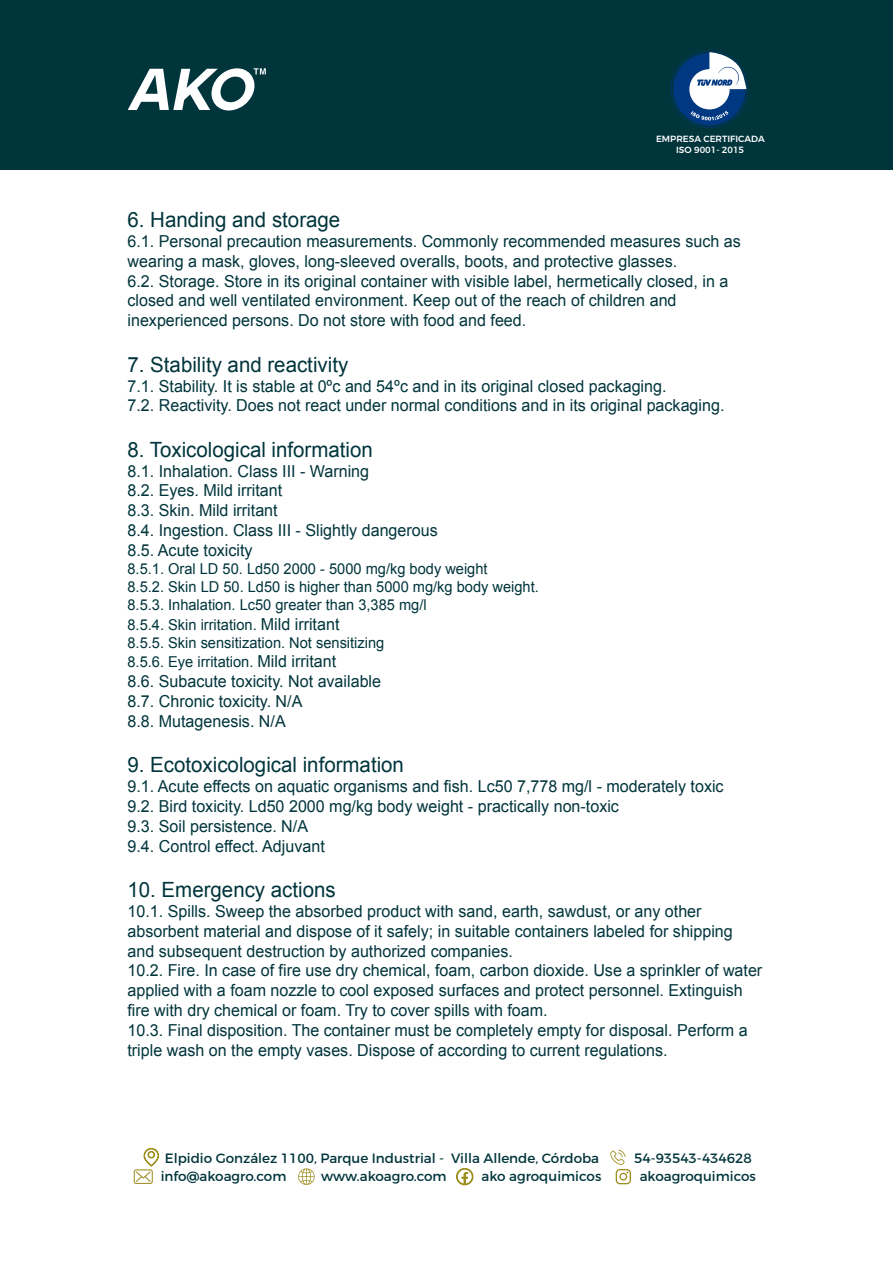
<style>
.page{position:relative;width:893px;height:1263px;background:#fff}
.page>*{position:absolute;margin:0;border:0;box-sizing:border-box;transform-origin:0 0}
.t1{font:21px "Arial";color:#00353c}
.t2{font:16.5px/19.8px "Arial";color:#00353c}
.t3{font:15px/18px "Arial";color:#00353c}
.t4{font:13.5px "Montserrat";color:#00353c}
.t5{font:500 9px/10.8px "Montserrat";color:#fff;text-align:center}
.s1{font-size:16.5px}
</style>
<div class="page">
<div style="left:0;top:0;width:893px;height:170px;background:#00353c"></div>
<svg style="left:671px;top:51px;width:77px;height:77px"></svg>
<svg style="left:128px;top:68px;width:138px;height:43px"></svg>
<svg style="left:134px;top:1148px;width:25px;height:36px"></svg>
<svg style="left:610px;top:1150px;width:21px;height:34px"></svg>
<svg style="left:298px;top:1168px;width:17px;height:17px"></svg>
<svg style="left:456px;top:1168px;width:18px;height:17px"></svg>
<p class="t5" style="left:656px;top:133px;width:110px">EMPRESA CERTIFICADA<br>ISO 9001- 2015</p>
<p class="t1" style="left:128px;top:206px;width:214px">6. Handing and storage</p>
<p class="t2" style="left:128px;top:231px;width:615px">6.1. Personal precaution measurements. Commonly recommended measures such as wearing a mask, gloves, long-sleeved overalls, boots, and protective glasses.<br>6.2. Storage. Store in its original container with visible label, hermetically closed, in a closed and well ventilated environment. Keep out of the reach of children and inexperienced persons. Do not store with food and feed.</p>
<p class="t1" style="left:128px;top:351px;width:222px">7. Stability and reactivity</p>
<p class="t2" style="left:128px;top:376px;width:599px">7.1. Stability. It is stable at 0ºc and 54ºc and in its original closed packaging.<br>7.2. Reactivity. Does not react under normal conditions and in its original packaging.</p>
<p class="t1" style="left:128px;top:436px;width:247px">8. Toxicological information</p>
<p class="t2" style="left:128px;top:461px;width:312px">8.1. Inhalation. Class III - Warning<br>8.2. Eyes. Mild irritant<br>8.3. Skin. Mild irritant<br>8.4. Ingestion. Class III - Slightly dangerous<br>8.5. Acute toxicity</p>
<p class="t3" style="left:128px;top:560px;width:413px">8.5.1. Oral LD 50. Ld50 2000 - 5000 mg/kg body weight<br>8.5.2. Skin LD 50. Ld50 is higher than 5000 mg/kg body weight.<br>8.5.3. Inhalation. Lc50 greater than 3,385 mg/l</p>
<p class="t3" style="left:128px;top:615px;width:258px">8.5.4. Skin irritation. <span class="s1">Mild irritant<br></span>8.5.5. Skin sensitization. Not sensitizing</p>
<p class="t3" style="left:128px;top:653px;width:210px">8.5.6. Eye irritation. <span class="s1">Mild irritant</span></p>
<p class="t2" style="left:127px;top:672px;width:255px">8.6. Subacute toxicity. Not available<br>8.7. Chronic toxicity. N/A<br>8.8. Mutagenesis. N/A</p>
<p class="t1" style="left:128px;top:751px;width:278px">9. Ecotoxicological information</p>
<p class="t2" style="left:128px;top:777px;width:598px">9.1. Acute effects on aquatic organisms and fish. Lc50 7,778 mg/l - moderately toxic 9.2. Bird toxicity. Ld50 2000 mg/kg body weight - practically non-toxic<br>9.3. Soil persistence. N/A<br>9.4. Control effect. Adjuvant</p>
<p class="t1" style="left:128px;top:876px;width:210px">10. Emergency actions</p>
<p class="t2" style="left:128px;top:901px;width:636px">10.1. Spills. Sweep the absorbed product with sand, earth, sawdust, or any other absorbent material and dispose of it safely; in suitable containers labeled for shipping and subsequent destruction by authorized companies.<br>10.2. Fire. In case of fire use dry chemical, foam, carbon dioxide. Use a sprinkler of water applied with a foam nozzle to cool exposed surfaces and protect personnel. Extinguish fire with dry chemical or foam. Try to cover spills with foam.<br>10.3. Final disposition. The container must be completely empty for disposal. Perform a triple wash on the empty vases. Dispose of according to current regulations.</p>
<p class="t4" style="left:165px;top:1150px;width:436px">Elpidio González 1100, Parque Industrial - Villa Allende, Córdoba</p>
<p class="t4" style="left:634px;top:1150px;width:119px">54-93543-434628</p>
<p class="t4" style="left:161px;top:1167px;width:127px">info@akoagro.com</p>
<p class="t4" style="left:321px;top:1167px;width:127px">www.akoagro.com</p>
<p class="t4" style="left:482px;top:1167px;width:121px">ako agroquimicos</p>
<p class="t4" style="left:640px;top:1167px;width:118px">akoagroquimicos</p>
</div>
